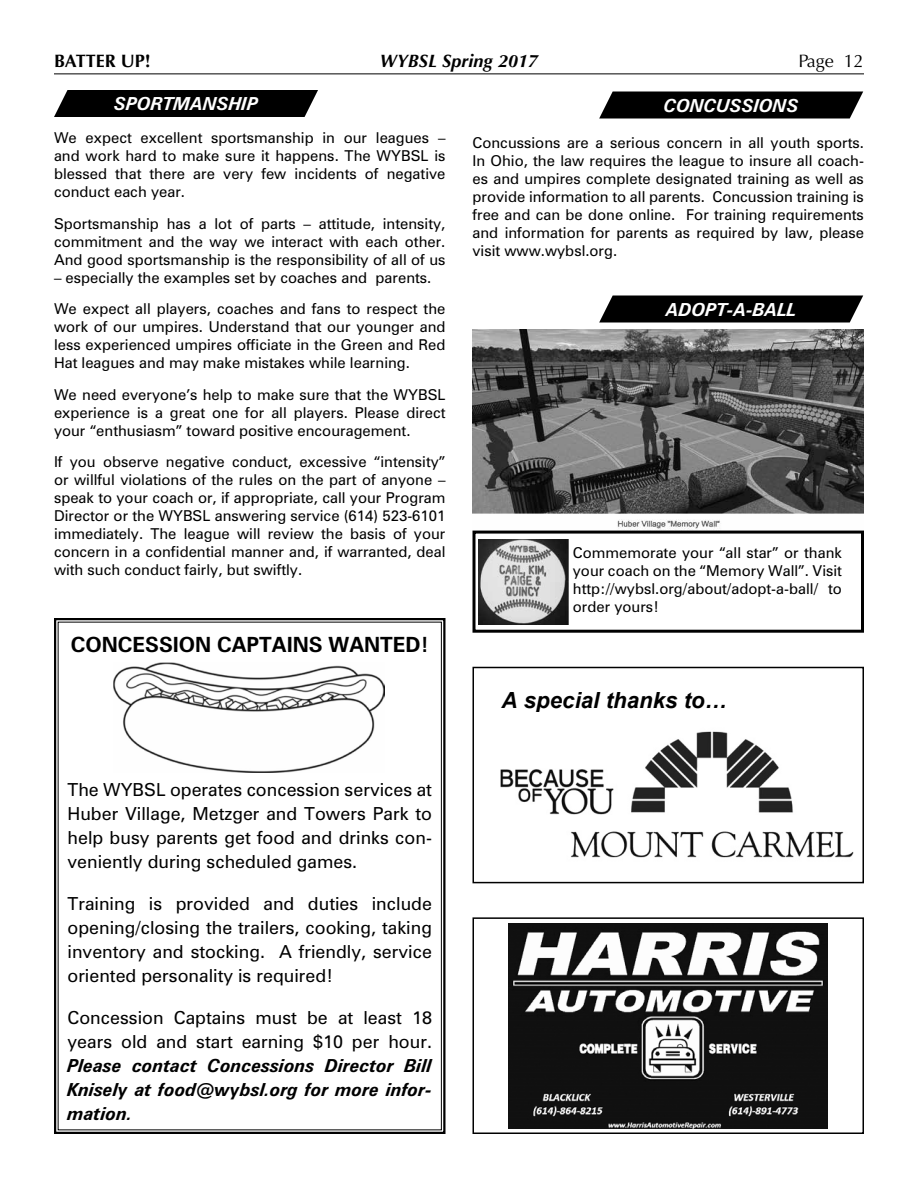
<style>
.page{position:relative;width:918px;height:1188px;background:#fff}
.page>*{position:absolute;margin:0;border:0;box-sizing:border-box;transform-origin:0 0}
.t1{font:italic 700 22.2px "Arial";color:#000}
.t2{font:700 21px "Zurich BT";color:#000}
.t3{font:18px/24px "Zurich BT";color:#000;text-align:justify}
.t4{font:italic 700 18px/24px "Zurich BT";color:#000;text-align:justify}
.t5{font:italic 700 18px "Zurich BT";color:#fff}
.t6{font:italic 700 18px "Optima";color:#000}
.t7{font:700 18px "Optima";color:#000}
.t8{font:18px "Optima";color:#000}
.t9{font:15px/18px "Zurich BT";color:#000;text-align:justify}
</style>
<div class="page">
<hr style="left:54px;top:74px;width:810px;height:1px;background:#000">
<svg style="left:54px;top:618px;width:392px;height:516px"></svg>
<img style="left:114px;top:663px;width:271px;height:110px">
<div style="left:54px;top:90px;width:264px;height:27px;background:#000"></div>
<div style="left:599px;top:92px;width:264px;height:26px;background:#000"></div>
<div style="left:599px;top:296px;width:264px;height:26px;background:#000"></div>
<img style="left:472px;top:330px;width:392px;height:201px">
<div style="left:472px;top:531px;width:392px;height:102px;border:3px solid #000"></div>
<img style="left:479px;top:539px;width:90px;height:85px">
<div style="left:472px;top:917px;width:392px;height:217px;border:2px solid #000"></div>
<img style="left:509px;top:923px;width:319px;height:205px">
<div style="left:472px;top:667px;width:392px;height:216px;border:2px solid #000"></div>
<img style="left:501px;top:731px;width:353px;height:127px">
<p class="t7" style="left:54px;top:51px;width:98px">BATTER UP!</p>
<p class="t6" style="left:380px;top:50px;width:160px">WYBSL Spring 2017</p>
<p class="t8" style="left:799px;top:51px;width:67px">Page 12</p>
<p class="t5" style="left:114px;top:93px;width:145px">SPORTMANSHIP</p>
<p class="t5" style="left:702px;top:87px;width:136px">CONCUSSIONS</p>
<p class="t9" style="left:472px;top:133px;width:393px">Concussions are a serious concern in all youth sports.<br>In Ohio, the law requires the league to insure all coach&shy;es and umpires complete designated training as well as provide information to all parents. Concussion training is free and can be done online. For training requirements and information for parents as required by law, please visit www.wybsl.org.</p>
<p class="t5" style="left:664px;top:94px;width:136px">CONCUSSIONS</p>
<p class="t9" style="left:54px;top:129px;width:393px">We expect excellent sportsmanship in our leagues – and work hard to make sure it happens. The WYBSL is blessed that there are very few incidents of negative conduct each year.</p>
<p class="t9" style="left:54px;top:215px;width:393px">Sportsmanship has a lot of parts – attitude, intensity, commitment and the way we interact with each other.<br>And good sportsmanship is the responsibility of all of us</p>
<p class="t9" style="left:54px;top:262px;width:393px;line-height:31.5px">– especially the examples set by coaches and parents.<br>We expect all players, coaches and fans to respect the</p>
<p class="t9" style="left:54px;top:318px;width:393px">work of our umpires. Understand that our younger and less experienced umpires officiate in the Green and Red Hat leagues and may make mistakes while learning.</p>
<p class="t9" style="left:54px;top:386px;width:393px">We need everyone’s help to make sure that the WYBSL experience is a great one for all players. Please direct your “enthusiasm” toward positive encouragement.</p>
<p class="t9" style="left:54px;top:453px;width:393px">If you observe negative conduct, excessive “intensity” or willful violations of the rules on the part of anyone – speak to your coach or, if appropriate, call your Program Director or the WYBSL answering service (614) 523-6101 immediately. The league will review the basis of your concern in a confidential manner and, if warranted, deal with such conduct fairly, but swiftly.</p>
<p class="t5" style="left:666px;top:298px;width:132px">ADOPT-A-BALL</p>
<p class="t9" style="left:573px;top:544px;width:271px">Commemorate your “all star” or thank your coach on the “Memory Wall”. Visit http://wybsl.org/about/adopt-a-ball/ to order yours!</p>
<h2 class="t2" style="left:71px;top:632px;width:359px">CONCESSION CAPTAINS WANTED!</h2>
<p class="t3" style="left:68px;top:778px;width:366px">The WYBSL operates concession services at Huber Village, Metzger and Towers Park to help busy parents get food and drinks con&shy;veniently during scheduled games.</p>
<p class="t3" style="left:68px;top:892px;width:366px">Training is provided and duties include opening/closing the trailers, cooking, taking inventory and stocking. A friendly, service oriented personality is required!</p>
<p class="t3" style="left:68px;top:1006px;width:366px">Concession Captains must be at least 18 years old and start earning $10 per hour.</p>
<p class="t4" style="left:68px;top:1054px;width:366px">Please contact Concessions Director Bill Knisely at food@wybsl.org for more infor&shy;mation.</p>
<h1 class="t1" style="left:502px;top:686px;width:227px">A special thanks to…</h1>
</div>
